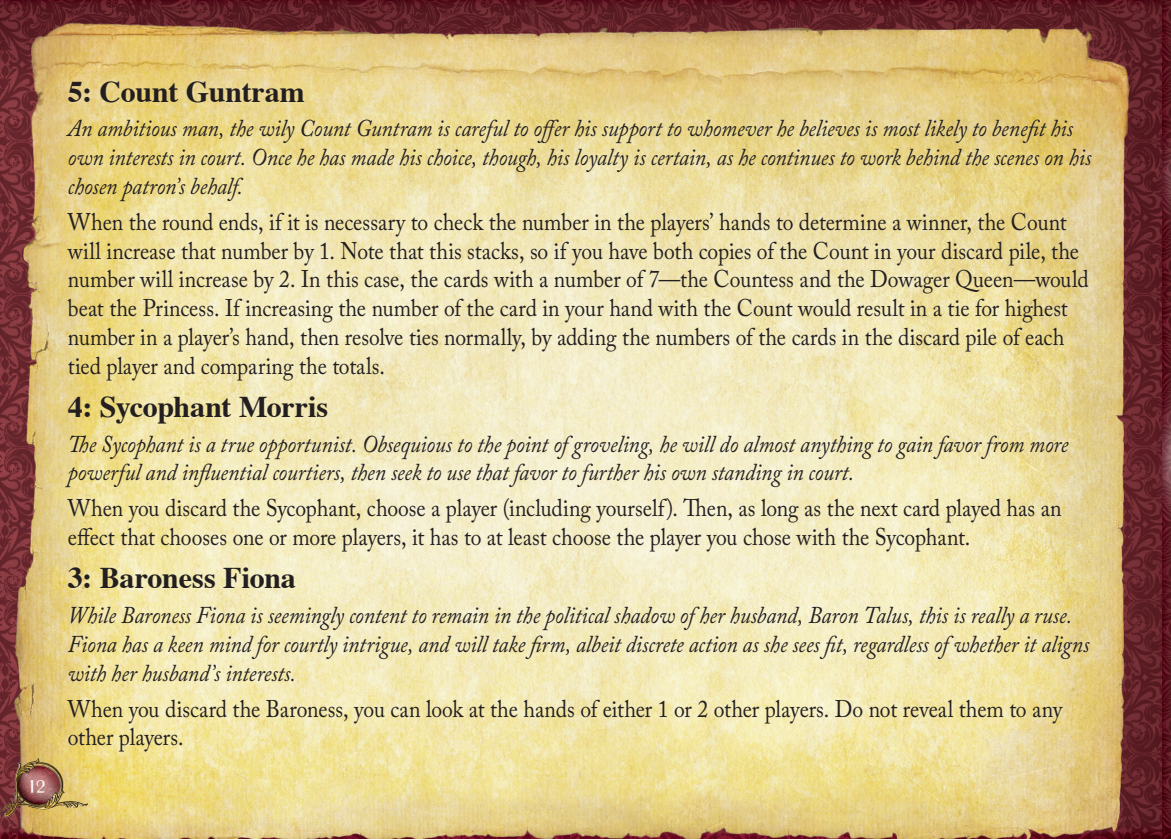
<style>
.page{position:relative;width:1171px;height:839px;background:#fff}
.page>*{position:absolute;margin:0;border:0;box-sizing:border-box;transform-origin:0 0}
.t1{font:700 30px "Times";letter-spacing:-.01em;color:#231f20}
.t2{font:24px/28.8px "Adobe Caslon Pro";color:#231f20;scale:.9 1}
.t3{font:italic 24px/28.8px "Adobe Caslon Pro";letter-spacing:-.005em;color:#231f20;scale:.9 1}
.t4{font:20px "Black";color:#fff}
</style>
<div class="page">
<img style="left:0;top:0;width:1170px;height:839px">
<img style="left:5px;top:5px;width:1137px;height:834px">
<img style="left:0;top:754px;width:88px;height:68px">
<img style="left:1162px;top:85px;width:8px;height:754px">
<svg style="left:0;top:0;width:7px;height:7px"></svg>
<p class="t4" style="left:28px;top:774px;width:19px">12</p>
<p class="t1" style="left:68px;top:63px;width:238px">5: Count Guntram</p>
<p class="t3" style="left:68px;top:113px;width:1138px">An ambitious man, the wily Count Guntram is careful to offer his support to whomever he believes is most likely to benefit his own interests in court. Once he has made his choice, though, his loyalty is certain, as he continues to work behind the scenes on his chosen patron’s behalf.</p>
<p class="t2" style="left:68px;top:207px;width:1135px">When the round ends, if it is necessary to check the number in the players’ hands to determine a winner, the Count will increase that number by 1. Note that this stacks, so if you have both copies of the Count in your discard pile, the number will increase by 2. In this case, the cards with a number of 7—the Countess and the Dowager Queen—would beat the Princess. If increasing the number of the card in your hand with the Count would result in a tie for highest number in a player’s hand, then resolve ties normally, by adding the numbers of the cards in the discard pile of each tied player and comparing the totals.</p>
<p class="t1" style="left:68px;top:378px;width:262px">4: Sycophant Morris</p>
<p class="t3" style="left:68px;top:429px;width:1112px">The Sycophant is a true opportunist. Obsequious to the point of groveling, he will do almost anything to gain favor from more powerful and influential courtiers, then seek to use that favor to further his own standing in court.</p>
<p class="t2" style="left:68px;top:494px;width:1105px">When you discard the Sycophant, choose a player (including yourself). Then, as long as the next card played has an effect that chooses one or more players, it has to at least choose the player you chose with the Sycophant.</p>
<p class="t1" style="left:68px;top:549px;width:229px">3: Baroness Fiona</p>
<p class="t3" style="left:68px;top:600px;width:1136px">While Baroness Fiona is seemingly content to remain in the political shadow of her husband, Baron Talus, this is really a ruse.<br>Fiona has a keen mind for courtly intrigue, and will take firm, albeit discrete action as she sees fit, regardless of whether it aligns with her husband’s interests.</p>
<p class="t2" style="left:68px;top:694px;width:1106px">When you discard the Baroness, you can look at the hands of either 1 or 2 other players. Do not reveal them to any other players.</p>
</div>
